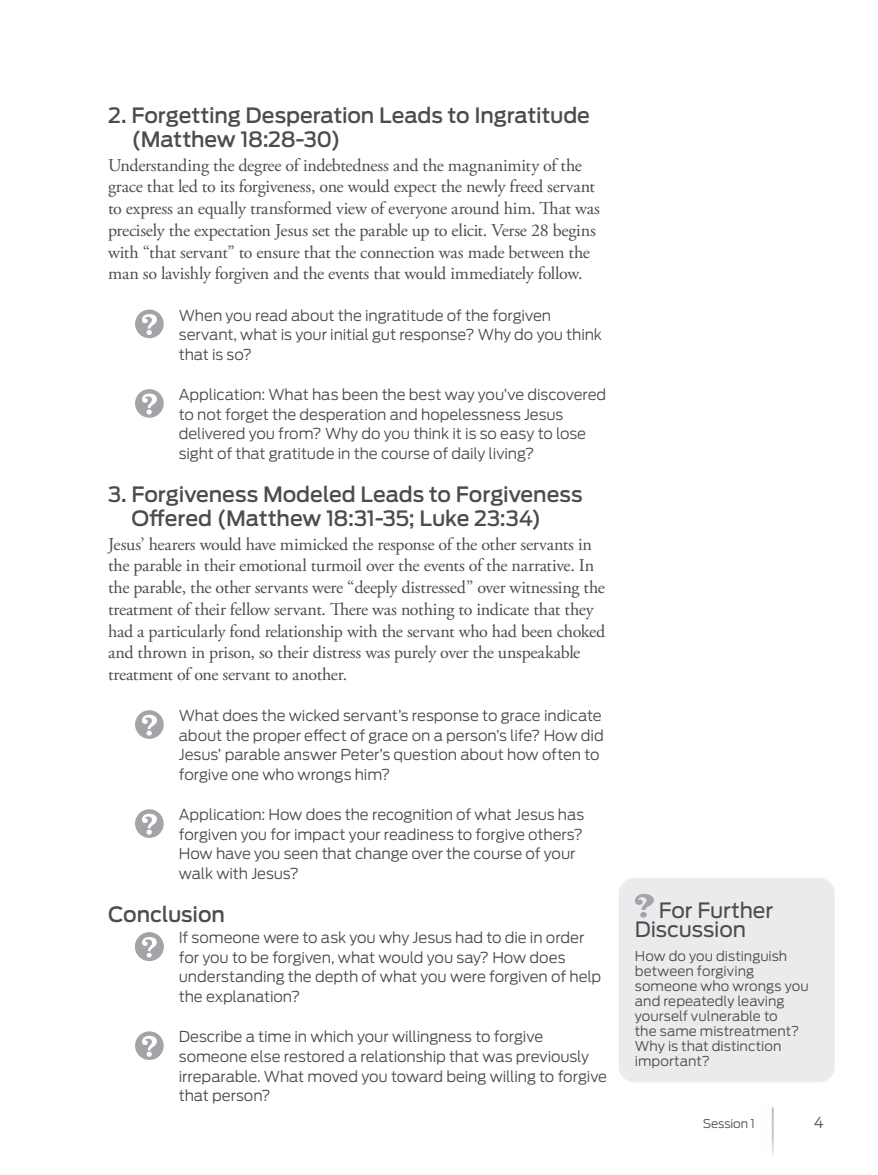
<style>
.page{position:relative;width:878px;height:1175px;background:#fff}
.page>*{position:absolute;margin:0;border:0;box-sizing:border-box;transform-origin:0 0}
.subhead1{font:500 21px/24px "Antenna";letter-spacing:-.005em;color:#4b4c4d}
.subhead7_Other{font:21px/19.5px "Antenna";letter-spacing:-.005em;color:#4b4c4d}
.body_no_indent{font:18px/21.8px "Adobe Garamond Pro";letter-spacing:-.015em;color:#4b4c4d}
.questions{font:300 15px/19.5px "Antenna";letter-spacing:-.01em;color:#4b4c4d}
.body4_Other{font:300 13.5px/15px "Antenna";color:#4b4c4d}
.t1{font:300 12px "Antenna";letter-spacing:-.01em;color:#4b4c4d}
</style>
<div class="page">
<img style="left:771px;top:1107px;width:3px;height:47px">
<div style="left:618px;top:877px;width:216px;height:205px;background:#eaebec;border-radius:16px"></div>
<svg style="left:635px;top:894px;width:18px;height:23px"></svg>
<svg style="left:135px;top:309px;width:29px;height:29px"></svg>
<svg style="left:135px;top:389px;width:29px;height:29px"></svg>
<svg style="left:135px;top:710px;width:29px;height:29px"></svg>
<svg style="left:135px;top:809px;width:29px;height:29px"></svg>
<svg style="left:135px;top:932px;width:29px;height:29px"></svg>
<svg style="left:135px;top:1031px;width:29px;height:29px"></svg>
<p class="subhead1" style="left:131px;top:104px;width:460px;text-indent:-23px">2. Forgetting Desperation Leads to Ingratitude (Matthew 18:28-30)</p>
<p class="body_no_indent" style="left:108px;top:155px;width:493px">Understanding the degree of indebtedness and the magnanimity of the grace that led to its forgiveness, one would expect the newly freed servant to express an equally transformed view of everyone around him. That was precisely the expectation Jesus set the parable up to elicit. Verse 28 begins with “that servant” to ensure that the connection was made between the man so lavishly forgiven and the events that would immediately follow.</p>
<p class="questions" style="left:179px;top:305px;width:425px">When you read about the ingratitude of the forgiven servant, what is your initial gut response? Why do you think that is so?</p>
<p class="questions" style="left:179px;top:385px;width:429px">Application: What has been the best way you’ve discovered to not forget the desperation and hopelessness Jesus delivered you from? Why do you think it is so easy to lose sight of that gratitude in the course of daily living?</p>
<p class="subhead1" style="left:131px;top:482px;width:453px;text-indent:-23px">3. Forgiveness Modeled Leads to Forgiveness<br>Offered (Matthew 18:31-35; Luke 23:34)</p>
<p class="body_no_indent" style="left:108px;top:533px;width:499px">Jesus’ hearers would have mimicked the response of the other servants in the parable in their emotional turmoil over the events of the narrative. In the parable, the other servants were “deeply distressed” over witnessing the treatment of their fellow servant. There was nothing to indicate that they had a particularly fond relationship with the servant who had been choked and thrown in prison, so their distress was purely over the unspeakable treatment of one servant to another.</p>
<p class="questions" style="left:179px;top:706px;width:426px">What does the wicked servant’s response to grace indicate about the proper effect of grace on a person’s life? How did Jesus’ parable answer Peter’s question about how often to forgive one who wrongs him?</p>
<p class="questions" style="left:179px;top:805px;width:407px">Application: How does the recognition of what Jesus has forgiven you for impact your readiness to forgive others?<br>How have you seen that change over the course of your walk with Jesus?</p>
<p class="subhead1" style="left:108px;top:902px;width:118px">Conclusion</p>
<p class="questions" style="left:179px;top:928px;width:424px">If someone were to ask you why Jesus had to die in order for you to be forgiven, what would you say? How does understanding the depth of what you were forgiven of help the explanation?</p>
<p class="questions" style="left:179px;top:1027px;width:430px">Describe a time in which your willingness to forgive someone else restored a relationship that was previously irreparable. What moved you toward being willing to forgive that person?</p>
<p class="subhead7_Other" style="left:634px;top:900px;width:140px;text-indent:24px">For Further<br>Discussion</p>
<p class="body4_Other" style="left:634px;top:948px;width:175px">How do you distinguish between forgiving someone who wrongs you and repeatedly leaving yourself vulnerable to<br>the same mistreatment?<br>Why is that distinction important?</p>
<p class="t1" style="left:703px;top:1116px;width:53px">Session 1</p>
<p class="questions" style="left:813px;top:1112px;width:12px">4</p>
</div>
